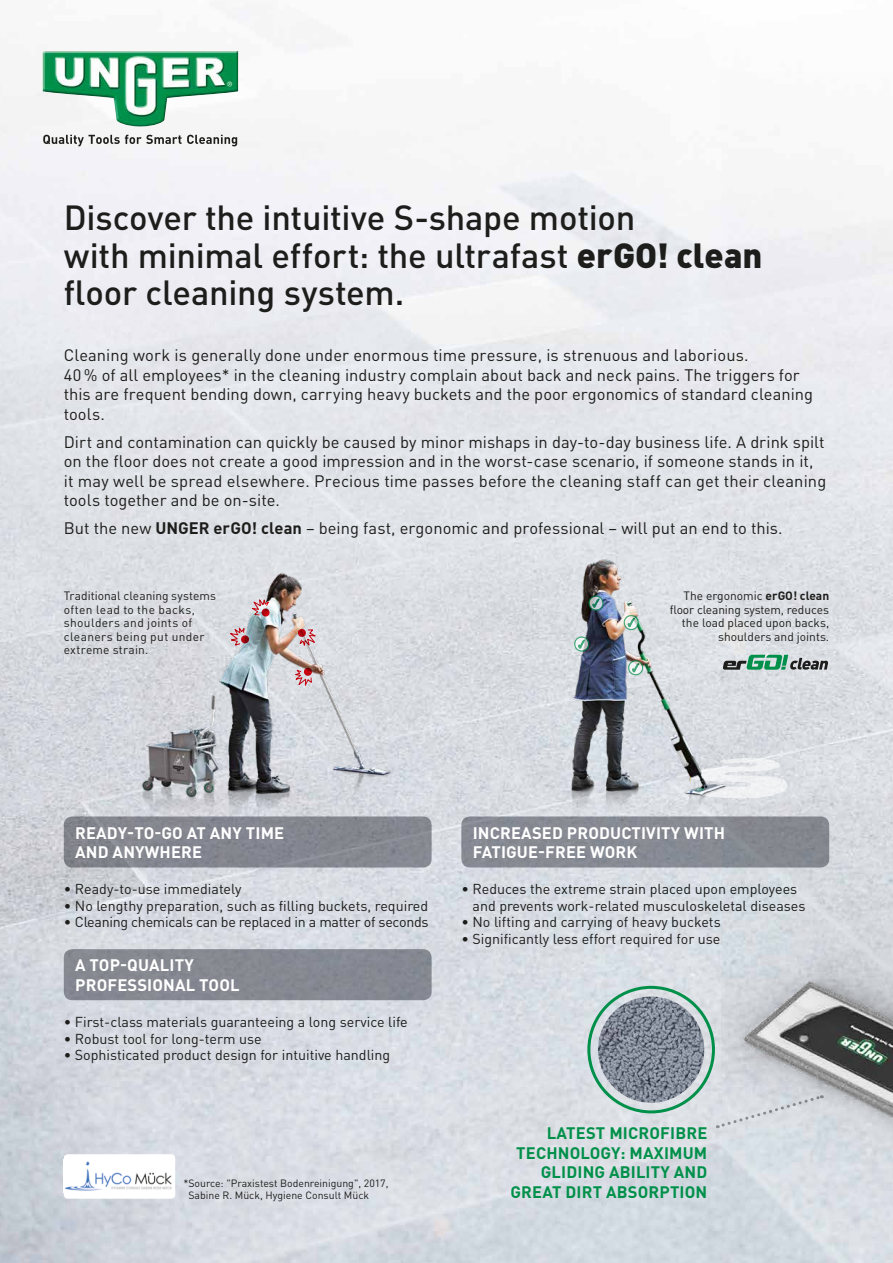
<style>
.page{position:relative;width:893px;height:1263px;background:#fff}
.page>*{position:absolute;margin:0;border:0;box-sizing:border-box;transform-origin:0 0}
.t1{font:500 34.5px/37.5px "DIN Pro";letter-spacing:-.005em;color:#1d1d1b}
.t2{font:16.5px/19.5px "DIN Pro";letter-spacing:.005em;color:#1d1d1b}
.t3{font:700 16.5px/19.5px "DIN Pro";letter-spacing:.01em;color:#fff}
.t4{font:700 16.5px/19.5px "DIN Pro";letter-spacing:.01em;color:#00904a;text-align:right}
.t5{font:14.25px/16.5px "DIN Pro";color:#1d1d1b}
.t6{font:14.25px "DIN Pro";letter-spacing:-.02em;color:#1d1d1b}
.t7{font:12px/13.5px "DIN Pro";letter-spacing:.03em;color:#1d1d1b}
.t8{font:12px/13.5px "DIN Pro";color:#1d1d1b;text-align:right}
.t9{font:10.5px/12.6px "DIN Pro";color:#1d1d1b}
.s1{font-weight:900}
.s2{font-weight:700}
</style>
<div class="page">
<img style="left:0;top:9px;width:722px;height:1254px">
<img style="left:734px;top:72px;width:159px;height:1191px">
<img style="left:43px;top:51px;width:195px;height:75px">
<svg style="left:43px;top:135px;width:194px;height:11px"></svg>
<svg style="left:734px;top:655px;width:94px;height:15px"></svg>
<img style="left:129px;top:741px;width:277px;height:75px">
<img style="left:135px;top:564px;width:269px;height:237px">
<svg style="left:292px;top:667px;width:20px;height:23px"></svg>
<svg style="left:248px;top:596px;width:23px;height:21px"></svg>
<svg style="left:227px;top:624px;width:22px;height:21px"></svg>
<svg style="left:297px;top:628px;width:23px;height:21px"></svg>
<div style="left:587px;top:986px;width:128px;height:127px;border:3px solid #00904a;border-radius:50%"></div>
<img style="left:598px;top:996px;width:106px;height:107px;border-radius:53px">
<svg style="left:717px;top:1094px;width:105px;height:35px;background:#d6d9de"></svg>
<div style="left:64px;top:1154px;width:111px;height:45px;background:#fff;border-radius:4px"></div>
<img style="left:65px;top:1161px;width:107px;height:30px">
<svg style="left:734px;top:758px;width:85px;height:42px"></svg>
<img style="left:555px;top:807px;width:179px;height:9px">
<img style="left:555px;top:556px;width:179px;height:251px">
<svg style="left:588px;top:594px;width:17px;height:19px"></svg>
<svg style="left:574px;top:634px;width:17px;height:19px"></svg>
<svg style="left:628px;top:658px;width:17px;height:19px"></svg>
<svg style="left:623px;top:613px;width:18px;height:19px"></svg>
<div style="left:64px;top:816px;width:368px;height:51px;background:#84868f;border-radius:9px"></div>
<div style="left:461px;top:816px;width:368px;height:51px;background:#878991;border-radius:9px"></div>
<div style="left:64px;top:949px;width:368px;height:51px;background:#868991;border-radius:9px"></div>
<h1 class="t1" style="left:64px;top:198px;width:700px">Discover the intuitive S-shape motion<br>with minimal effort: the ultrafast <span class="s1">erGO! clean </span>floor cleaning system.</h1>
<p class="t2" style="left:64px;top:345px;width:751px">Cleaning work is generally done under enormous time pressure, is strenuous and laborious.<br>40 % of all employees* in the cleaning industry complain about back and neck pains. The triggers for this are frequent bending down, carrying heavy buckets and the poor ergonomics of standard cleaning tools.</p>
<p class="t2" style="left:64px;top:431px;width:764px">Dirt and contamination can quickly be caused by minor mishaps in day-to-day business life. A drink spilt on the floor does not create a good impression and in the worst-case scenario, if someone stands in it, it may well be spread elsewhere. Precious time passes before the cleaning staff can get their cleaning tools together and be on-site.</p>
<p class="t2" style="left:64px;top:518px;width:720px">But the new <span class="s2">UNGER erGO! clean</span> – being fast, ergonomic and professional – will put an end to this.</p>
<p class="t7" style="left:64px;top:588px;width:154px">Traditional cleaning systems often lead to the backs, shoulders and joints of cleaners being put under extreme strain.</p>
<p class="t8" style="left:670px;top:588px;width:161px">The ergonomic <span class="s2">erGO! clean </span>floor cleaning system, reduces the load placed upon backs, shoulders and joints.</p>
<p class="t3" style="left:75px;top:822px;width:211px">READY-TO-GO AT ANY TIME<br>AND ANYWHERE</p>
<p class="t5" style="left:64px;top:880px;width:179px">• Ready-to-use immediately</p>
<p class="t5" style="left:64px;top:897px;width:366px">• No lengthy preparation, such as filling buckets, required</p>
<p class="t6" style="left:64px;top:913px;width:366px">• Cleaning chemicals can be replaced in a matter of seconds</p>
<p class="t3" style="left:75px;top:955px;width:166px">A TOP-QUALITY<br>PROFESSIONAL TOOL</p>
<p class="t5" style="left:64px;top:1013px;width:346px">• First-class materials guaranteeing a long service life</p>
<p class="t5" style="left:64px;top:1030px;width:200px">• Robust tool for long-term use</p>
<p class="t5" style="left:64px;top:1046px;width:328px">• Sophisticated product design for intuitive handling</p>
<p class="t9" style="left:188px;top:1176px;width:202px;text-indent:-5px">*Source: "Praxistest Bodenreinigung", 2017,<br>Sabine R. Mück, Hygiene Consult Mück</p>
<p class="t3" style="left:473px;top:822px;width:254px">INCREASED PRODUCTIVITY WITH<br>FATIGUE-FREE WORK</p>
<p class="t5" style="left:472px;top:880px;width:334px;text-indent:-11px">• Reduces the extreme strain placed upon employees and prevents work-related musculoskeletal diseases</p>
<p class="t5" style="left:461px;top:913px;width:261px">• No lifting and carrying of heavy buckets</p>
<p class="t5" style="left:461px;top:930px;width:261px">• Significantly less effort required for use</p>
<p class="t4" style="left:511px;top:1123px;width:198px">LATEST MICROFIBRE<br>TECHNOLOGY: MAXIMUM<br>GLIDING ABILITY AND<br>GREAT DIRT ABSORPTION</p>
</div>
